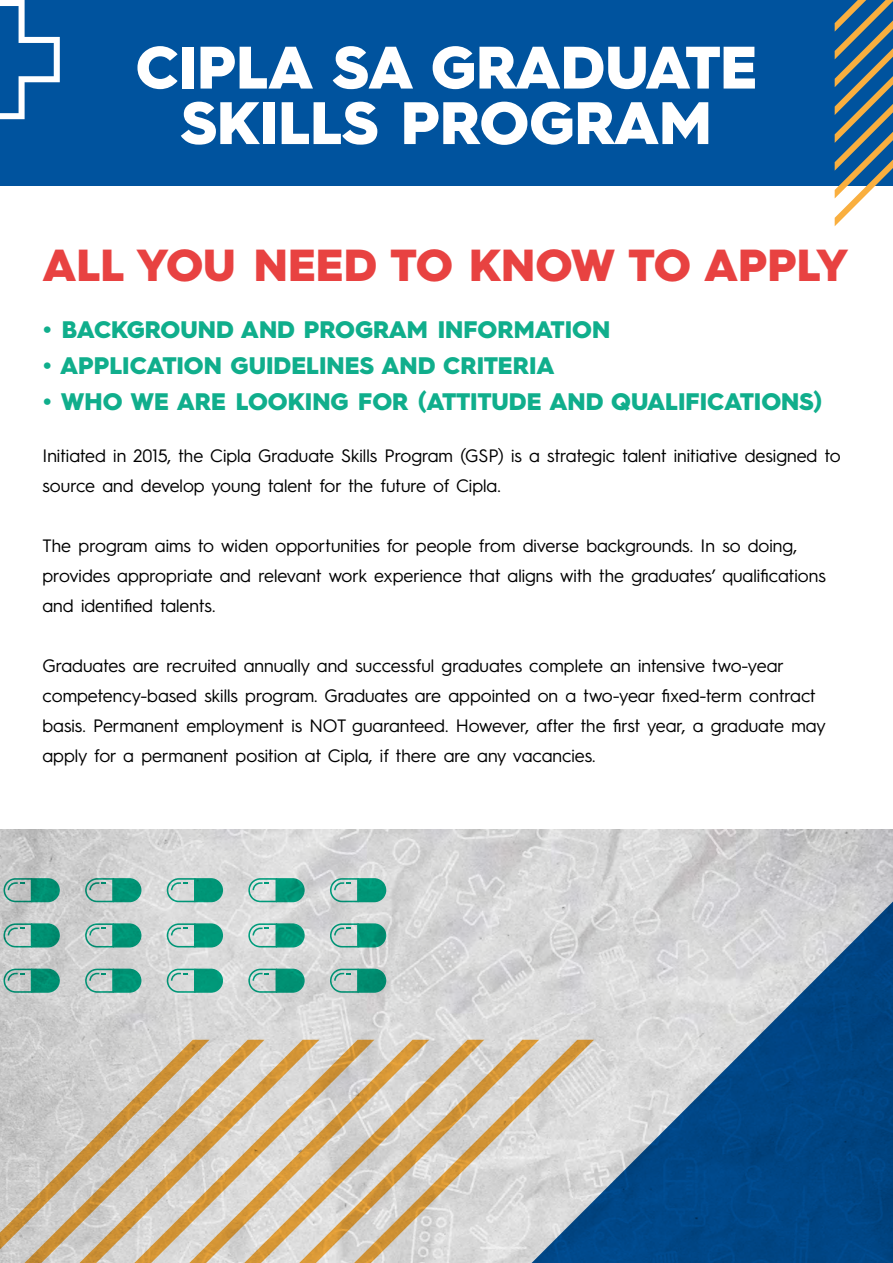
<style>
.page{position:relative;width:893px;height:1263px;background:#fff}
.page>*{position:absolute;margin:0;border:0;box-sizing:border-box;transform-origin:0 0}
.t1{font:900 60px/55.5px "Hurme Geometric Sans 3";color:#fff;text-align:center}
.t2{font:900 45px "Hurme Geometric Sans 3";color:#e84241}
.t3{font:900 24px "Hurme Geometric Sans 3";color:#10ae8c}
.t4{font:18px/30px "Hurme Geometric Sans 3";color:#000}
</style>
<div class="page">
<img style="left:0;top:829px;width:893px;height:211px">
<div style="left:0;top:0;width:893px;height:185px;background:#00539e"></div>
<svg style="left:0;top:0;width:60px;height:119px"></svg>
<svg style="left:835px;top:0;width:58px;height:226px"></svg>
<svg style="left:510px;top:880px;width:383px;height:383px;background:#6c8eae"></svg>
<svg style="left:4px;top:878px;width:56px;height:24px"></svg>
<svg style="left:85px;top:878px;width:56px;height:24px"></svg>
<svg style="left:167px;top:878px;width:56px;height:24px"></svg>
<svg style="left:248px;top:878px;width:57px;height:24px"></svg>
<svg style="left:330px;top:878px;width:56px;height:24px"></svg>
<svg style="left:4px;top:923px;width:56px;height:24px"></svg>
<svg style="left:85px;top:923px;width:56px;height:24px"></svg>
<svg style="left:167px;top:923px;width:56px;height:24px"></svg>
<svg style="left:248px;top:923px;width:57px;height:24px"></svg>
<svg style="left:330px;top:923px;width:56px;height:24px"></svg>
<svg style="left:4px;top:969px;width:56px;height:24px"></svg>
<svg style="left:85px;top:969px;width:56px;height:24px"></svg>
<svg style="left:167px;top:969px;width:56px;height:24px"></svg>
<svg style="left:248px;top:969px;width:57px;height:24px"></svg>
<svg style="left:330px;top:969px;width:56px;height:24px"></svg>
<svg style="left:539px;top:1040px;width:55px;height:223px;background:#b7bec2"></svg>
<svg style="left:484px;top:1040px;width:55px;height:223px;background:#d9d0c2"></svg>
<svg style="left:429px;top:1040px;width:55px;height:223px;background:#d6c8b4"></svg>
<svg style="left:374px;top:1040px;width:55px;height:223px;background:#d5c3a8"></svg>
<svg style="left:319px;top:1040px;width:55px;height:223px;background:#d3c0a3"></svg>
<svg style="left:264px;top:1040px;width:55px;height:223px;background:#dac7a9"></svg>
<svg style="left:210px;top:1040px;width:54px;height:223px;background:#d8c5a8"></svg>
<svg style="left:0;top:1040px;width:210px;height:223px;background:#cfc6b9"></svg>
<h1 class="t1" style="left:136px;top:37px;width:623px">CIPLA SA GRADUATE<br>SKILLS PROGRAM</h1>
<h2 class="t2" style="left:43px;top:233px;width:807px">ALL YOU NEED TO KNOW TO APPLY</h2>
<h3 class="t3" style="left:43px;top:313px;width:569px">• BACKGROUND AND PROGRAM INFORMATION</h3>
<h3 class="t3" style="left:43px;top:349px;width:514px">• APPLICATION GUIDELINES AND CRITERIA</h3>
<h3 class="t3" style="left:43px;top:385px;width:781px">• WHO WE ARE LOOKING FOR (ATTITUDE AND QUALIFICATIONS)</h3>
<p class="t4" style="left:43px;top:440px;width:799px">Initiated in 2015, the Cipla Graduate Skills Program (GSP) is a strategic talent initiative designed to source and develop young talent for the future of Cipla.</p>
<p class="t4" style="left:43px;top:530px;width:785px">The program aims to widen opportunities for people from diverse backgrounds. In so doing, provides appropriate and relevant work experience that aligns with the graduates’ qualifications and identified talents.</p>
<p class="t4" style="left:43px;top:650px;width:785px">Graduates are recruited annually and successful graduates complete an intensive two-year competency-based skills program. Graduates are appointed on a two-year fixed-term contract basis. Permanent employment is NOT guaranteed. However, after the first year, a graduate may apply for a permanent position at Cipla, if there are any vacancies.</p>
</div>
